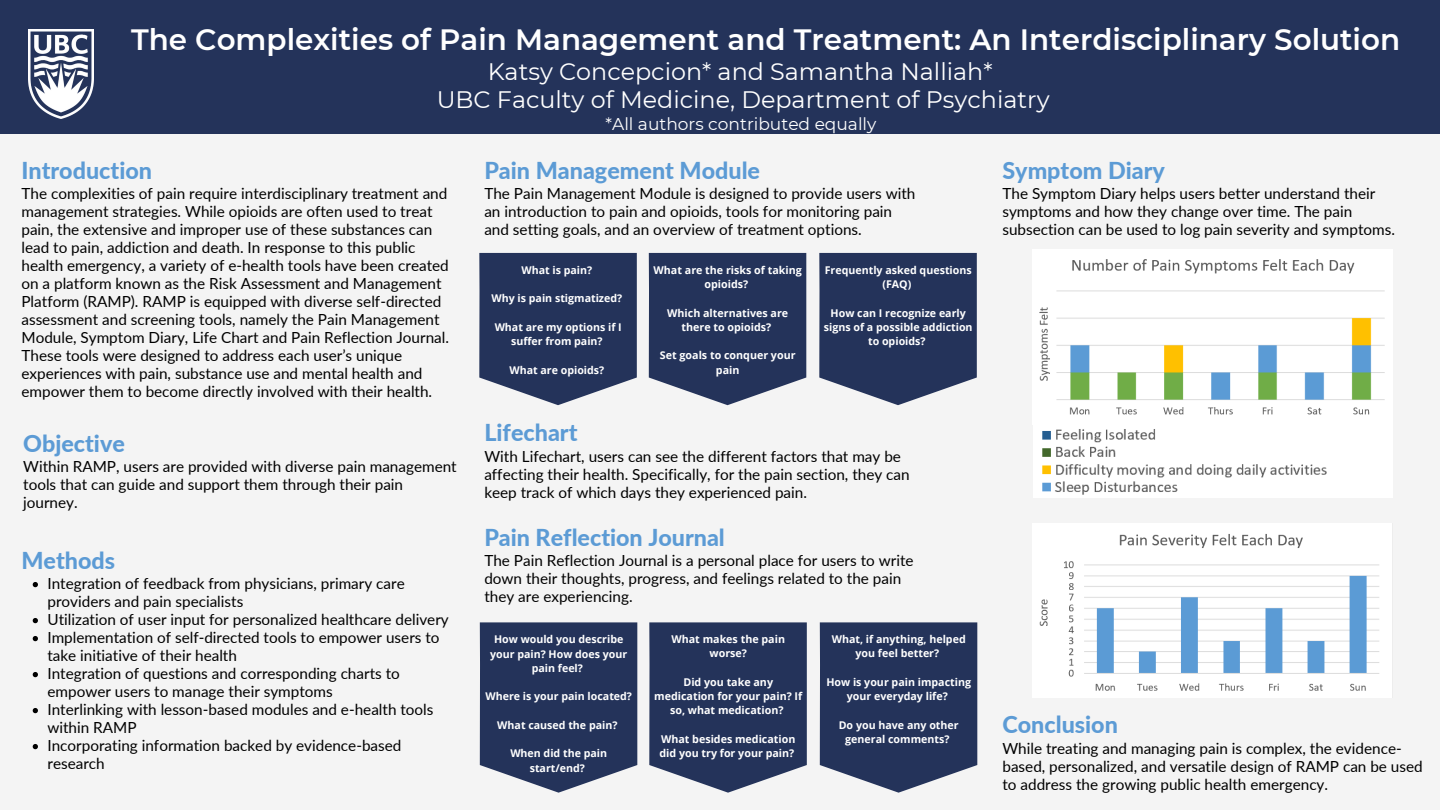
<style>
.page{position:relative;width:1440px;height:810px;background:#f4f4f4}
.page>*{position:absolute;margin:0;border:0;box-sizing:border-box;transform-origin:0 0}
.t1{font:600 29.4px "Montserrat";color:#fff}
.t2{font:23.8px "Montserrat";color:#fff}
.t3{font:800 23.3px "Lato";color:#5c9bd5}
.t4{font:17px "Montserrat";color:#fff}
.t5{font:15.3px/18px "Lato";color:#000}
.t6{font:700 10.7px/14.2px "Open Sans";color:#fff;text-align:center}
.t7{font:700 10.6px/14.2px "Open Sans";color:#fff;text-align:center}
</style>
<div class="page">
<div style="left:0;top:0;width:1440px;height:134px;background:#24335a"></div>
<img style="left:29px;top:30px;width:65px;height:88px">
<img style="left:1033px;top:249px;width:360px;height:249px">
<img style="left:1033px;top:523px;width:359px;height:175px">
<svg style="left:33px;top:582px;width:5px;height:5px"></svg>
<svg style="left:33px;top:618px;width:5px;height:5px"></svg>
<svg style="left:33px;top:636px;width:5px;height:5px"></svg>
<svg style="left:33px;top:672px;width:5px;height:5px"></svg>
<svg style="left:33px;top:708px;width:5px;height:5px"></svg>
<svg style="left:33px;top:744px;width:5px;height:5px"></svg>
<svg style="left:480px;top:622px;width:157px;height:171px;background:#354367"></svg>
<svg style="left:649px;top:622px;width:158px;height:171px;background:#364467"></svg>
<svg style="left:820px;top:622px;width:157px;height:171px;background:#354367"></svg>
<svg style="left:479px;top:253px;width:158px;height:152px;background:#374568"></svg>
<svg style="left:649px;top:253px;width:157px;height:152px;background:#364467"></svg>
<svg style="left:819px;top:253px;width:158px;height:152px;background:#374568"></svg>
<p class="t1" style="left:131px;top:22px;width:1271px">The Complexities of Pain Management and Treatment: An Interdisciplinary Solution</p>
<p class="t2" style="left:488px;top:57px;width:506px">Katsy Concepcion* and Samantha Nalliah*</p>
<p class="t2" style="left:437px;top:85px;width:614px">UBC Faculty of Medicine, Department of Psychiatry</p>
<p class="t4" style="left:606px;top:113px;width:272px">*All authors contributed equally</p>
<p class="t3" style="left:21px;top:156px;width:132px">Introduction</p>
<p class="t5" style="left:21px;top:184px;width:429px">The complexities of pain require interdisciplinary treatment and management strategies. While opioids are often used to treat pain, the extensive and improper use of these substances can lead to pain, addiction and death. In response to this public health emergency, a variety of e-health tools have been created on a platform known as the Risk Assessment and Management Platform (RAMP). RAMP is equipped with diverse self-directed assessment and screening tools, namely the Pain Management Module, Symptom Diary, Life Chart and Pain Reflection Journal.<br>These tools were designed to address each user’s unique experiences with pain, substance use and mental health and empower them to become directly involved with their health.</p>
<p class="t3" style="left:23px;top:429px;width:103px">Objective</p>
<p class="t5" style="left:23px;top:457px;width:435px">Within RAMP, users are provided with diverse pain management tools that can guide and support them through their pain journey.</p>
<p class="t3" style="left:21px;top:546px;width:95px">Methods</p>
<p class="t5" style="left:47px;top:575px;width:359px">Integration of feedback from physicians, primary care providers and pain specialists</p>
<p class="t5" style="left:47px;top:611px;width:403px">Utilization of user input for personalized healthcare delivery</p>
<p class="t5" style="left:47px;top:629px;width:394px">Implementation of self-directed tools to empower users to take initiative of their health</p>
<p class="t5" style="left:47px;top:665px;width:354px">Integration of questions and corresponding charts to empower users to manage their symptoms</p>
<p class="t5" style="left:47px;top:701px;width:388px">Interlinking with lesson-based modules and e-health tools within RAMP</p>
<p class="t5" style="left:47px;top:737px;width:356px">Incorporating information backed by evidence-based research</p>
<p class="t3" style="left:484px;top:156px;width:277px">Pain Management Module</p>
<p class="t5" style="left:484px;top:184px;width:433px">The Pain Management Module is designed to provide users with an introduction to pain and opioids, tools for monitoring pain and setting goals, and an overview of treatment options.</p>
<p class="t7" style="left:521px;top:263px;width:72px">What is pain?</p>
<p class="t7" style="left:492px;top:291px;width:132px">Why is pain stigmatized?</p>
<p class="t7" style="left:495px;top:320px;width:129px">What are my options if I suffer from pain?</p>
<p class="t7" style="left:509px;top:362px;width:96px">What are opioids?</p>
<p class="t6" style="left:654px;top:263px;width:150px">What are the risks of taking opioids?</p>
<p class="t6" style="left:667px;top:305px;width:123px">Which alternatives are there to opioids?</p>
<p class="t6" style="left:660px;top:348px;width:137px">Set goals to conquer your pain</p>
<p class="t6" style="left:825px;top:263px;width:149px">Frequently asked questions (FAQ)</p>
<p class="t6" style="left:824px;top:305px;width:150px">How can I recognize early signs of a possible addiction to opioids?</p>
<p class="t3" style="left:484px;top:418px;width:95px">Lifechart</p>
<p class="t5" style="left:484px;top:447px;width:427px">With Lifechart, users can see the different factors that may be affecting their health. Specifically, for the pain section, they can keep track of which days they experienced pain.</p>
<p class="t3" style="left:484px;top:523px;width:242px">Pain Reflection Journal</p>
<p class="t5" style="left:484px;top:551px;width:431px">The Pain Reflection Journal is a personal place for users to write down their thoughts, progress, and feelings related to the pain they are experiencing.</p>
<p class="t7" style="left:490px;top:632px;width:139px">How would you describe your pain? How does your pain feel?</p>
<p class="t7" style="left:485px;top:689px;width:148px">Where is your pain located?</p>
<p class="t7" style="left:497px;top:718px;width:122px">What caused the pain?</p>
<p class="t7" style="left:510px;top:746px;width:98px">When did the pain start/end?</p>
<p class="t6" style="left:671px;top:632px;width:115px">What makes the pain worse?</p>
<p class="t6" style="left:654px;top:675px;width:150px">Did you take any medication for your pain? If so, what medication?</p>
<p class="t6" style="left:659px;top:732px;width:138px;text-align:left">What besides medication did you try for your pain?</p>
<p class="t6" style="left:832px;top:632px;width:136px">What, if anything, helped you feel better?</p>
<p class="t6" style="left:826px;top:675px;width:146px">How is your pain impacting your everyday life?</p>
<p class="t6" style="left:839px;top:717px;width:121px">Do you have any other general comments?</p>
<p class="t3" style="left:1002px;top:156px;width:164px">Symptom Diary</p>
<p class="t5" style="left:1002px;top:184px;width:394px">The Symptom Diary helps users better understand their symptoms and how they change over time. The pain subsection can be used to log pain severity and symptoms.</p>
<p class="t3" style="left:1002px;top:710px;width:117px">Conclusion</p>
<p class="t5" style="left:1002px;top:739px;width:422px">While treating and managing pain is complex, the evidence&shy;based, personalized, and versatile design of RAMP can be used to address the growing public health emergency.</p>
</div>
